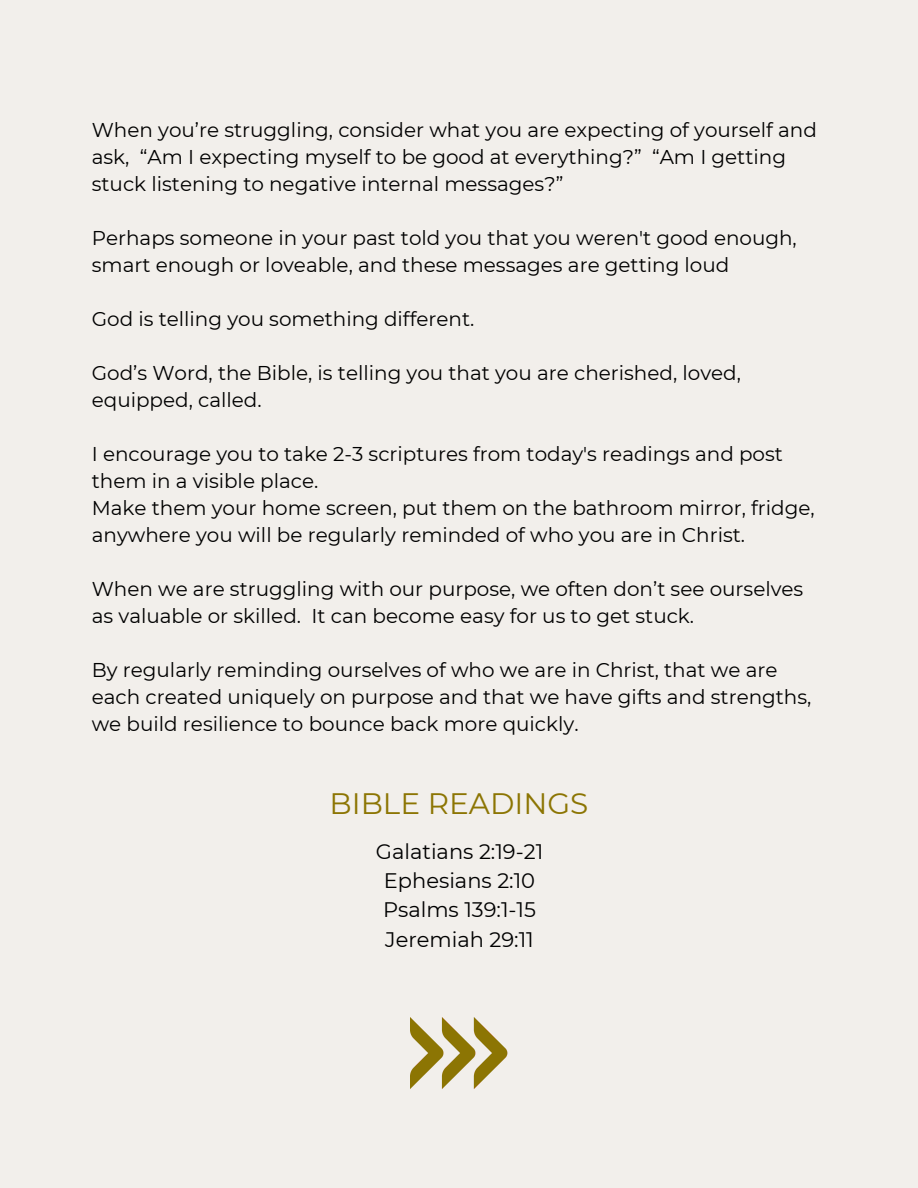
<style>
.page{position:relative;width:918px;height:1188px;background:#f2efeb}
.page>*{position:absolute;margin:0;border:0;box-sizing:border-box;transform-origin:0 0}
.t1{font:29.55px "Montserrat";color:#8c7503}
.t2{font:21px/29.2px "Montserrat";color:#000;text-align:center}
.t3{font:19.95px/27px "Montserrat";color:#000}
</style>
<div class="page">
<img style="left:410px;top:1017px;width:98px;height:72px">
<p class="t3" style="left:92px;top:116px;width:727px">When you’re struggling, consider what you are expecting of yourself and ask, “Am I expecting myself to be good at everything?” “Am I getting stuck listening to negative internal messages?”</p>
<p class="t3" style="left:92px;top:224px;width:707px">Perhaps someone in your past told you that you weren't good enough, smart enough or loveable, and these messages are getting loud</p>
<p class="t3" style="left:92px;top:305px;width:384px">God is telling you something different.</p>
<p class="t3" style="left:92px;top:359px;width:651px">God’s Word, the Bible, is telling you that you are cherished, loved, equipped, called.</p>
<p class="t3" style="left:92px;top:440px;width:724px">I encourage you to take 2-3 scriptures from today's readings and post them in a visible place.<br>Make them your home screen, put them on the bathroom mirror, fridge, anywhere you will be regularly reminded of who you are in Christ.</p>
<p class="t3" style="left:92px;top:575px;width:713px">When we are struggling with our purpose, we often don’t see ourselves as valuable or skilled. It can become easy for us to get stuck.</p>
<p class="t3" style="left:92px;top:656px;width:721px">By regularly reminding ourselves of who we are in Christ, that we are each created uniquely on purpose and that we have gifts and strengths, we build resilience to bounce back more quickly.</p>
<h1 class="t1" style="left:330px;top:785px;width:260px">BIBLE READINGS</h1>
<p class="t2" style="left:376px;top:837px;width:169px">Galatians 2:19-21<br>Ephesians 2:10<br>Psalms 139:1-15<br>Jeremiah 29:11</p>
</div>
